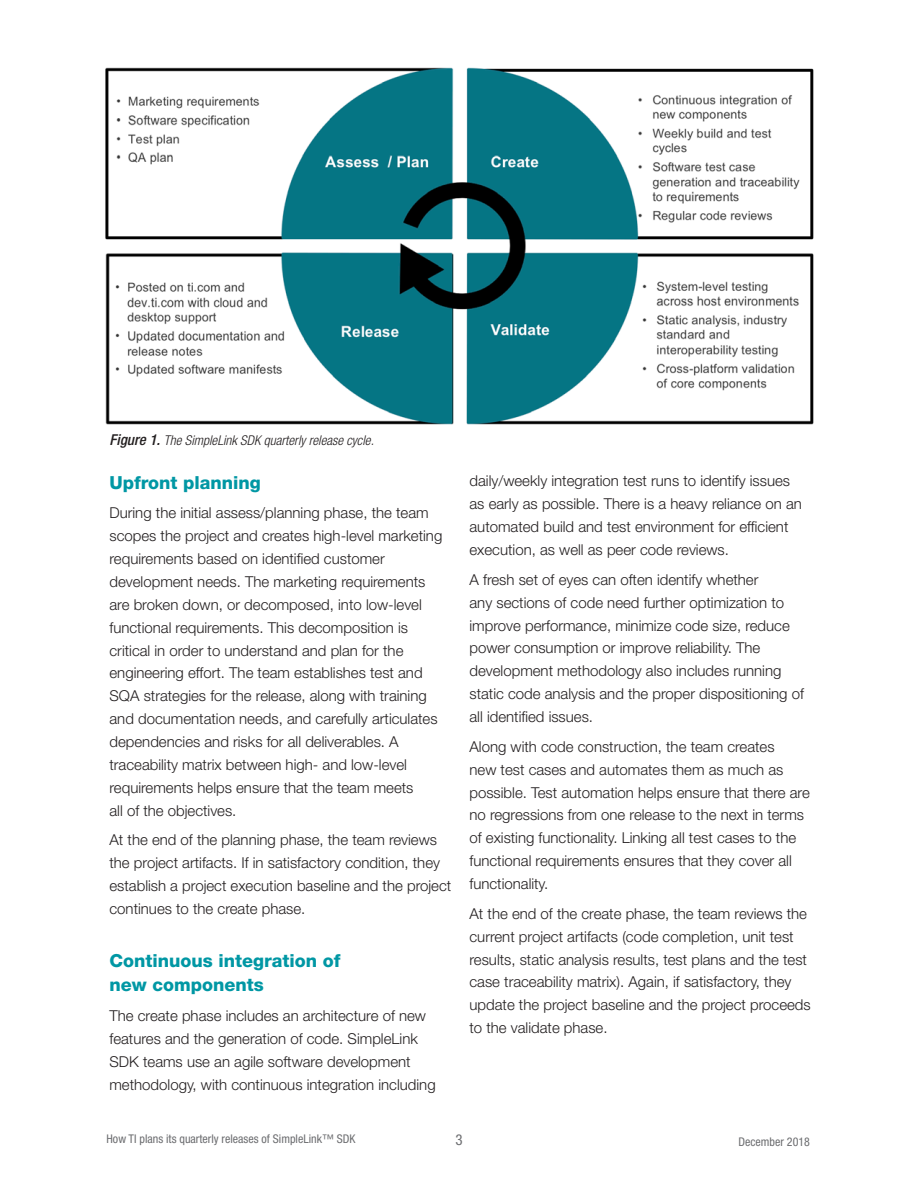
<style>
.page{position:relative;width:918px;height:1188px;background:#fff}
.page>*{position:absolute;margin:0;border:0;box-sizing:border-box;transform-origin:0 0}
.t1{font:800 18px/24px "Helvetica Neue LT Std";color:#0097a4}
.t2{font:300 15px/22.8px "Helvetica Neue LT Std";color:#231f20}
.t3{font:condensed 15px "Helvetica Neue LT Std";color:#6c6d70}
.t4{font:italic 300 condensed 13.5px "Helvetica Neue LT Std";color:#231f20}
.t5{font:condensed 12px "Helvetica Neue LT Std";color:#6c6d70}
.s1{font-weight:500;font-size:15px}
</style>
<div class="page">
<img style="left:105px;top:67px;width:709px;height:358px">
<p class="t4" style="left:110px;top:432px;width:266px"><span class="s1">Figure 1.</span> The SimpleLink SDK quarterly release cycle.</p>
<p class="t1" style="left:110px;top:470px;width:153px">Upfront planning</p>
<p class="t2" style="left:110px;top:501px;width:334px">During the initial assess/planning phase, the team scopes the project and creates high-level marketing requirements based on identified customer development needs. The marketing requirements are broken down, or decomposed, into low-level functional requirements. This decomposition is critical in order to understand and plan for the engineering effort. The team establishes test and SQA strategies for the release, along with training and documentation needs, and carefully articulates dependencies and risks for all deliverables. A traceability matrix between high- and low-level requirements helps ensure that the team meets<br>all of the objectives.</p>
<p class="t2" style="left:110px;top:828px;width:343px">At the end of the planning phase, the team reviews the project artifacts. If in satisfactory condition, they establish a project execution baseline and the project continues to the create phase.</p>
<p class="t1" style="left:110px;top:949px;width:233px">Continuous integration of new components</p>
<p class="t2" style="left:110px;top:1004px;width:328px">The create phase includes an architecture of new features and the generation of code. SimpleLink SDK teams use an agile software development methodology, with continuous integration including</p>
<p class="t2" style="left:470px;top:469px;width:334px">daily/weekly integration test runs to identify issues as early as possible. There is a heavy reliance on an automated build and test environment for efficient execution, as well as peer code reviews.</p>
<p class="t2" style="left:470px;top:568px;width:336px">A fresh set of eyes can often identify whether<br>any sections of code need further optimization to improve performance, minimize code size, reduce power consumption or improve reliability. The development methodology also includes running static code analysis and the proper dispositioning of all identified issues.</p>
<p class="t2" style="left:470px;top:735px;width:342px">Along with code construction, the team creates<br>new test cases and automates them as much as possible. Test automation helps ensure that there are no regressions from one release to the next in terms of existing functionality. Linking all test cases to the functional requirements ensures that they cover all functionality.</p>
<p class="t2" style="left:470px;top:902px;width:343px">At the end of the create phase, the team reviews the current project artifacts (code completion, unit test results, static analysis results, test plans and the test case traceability matrix). Again, if satisfactory, they update the project baseline and the project proceeds to the validate phase.</p>
<p class="t5" style="left:106px;top:1132px;width:250px">How TI plans its quarterly releases of SimpleLink™ SDK</p>
<p class="t3" style="left:455px;top:1131px;width:9px">3</p>
<p class="t5" style="left:739px;top:1135px;width:73px">December 2018</p>
</div>
